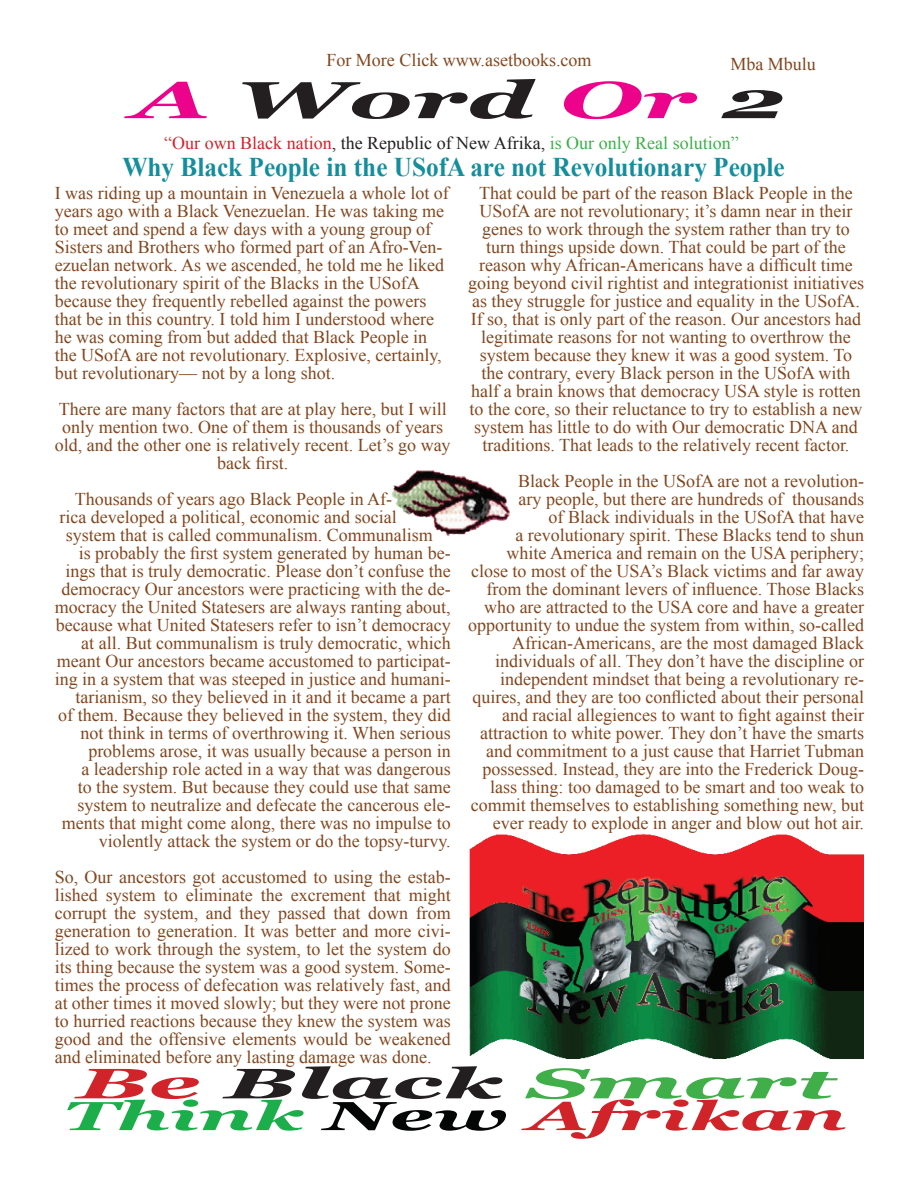
<style>
.page{position:relative;width:918px;height:1188px;background:#fff}
.page>*{position:absolute;margin:0;border:0;box-sizing:border-box;transform-origin:0 0}
.t1{font:italic 700 51.9px "Georgia";color:#231f20;scale:1.95 1}
.t2{font:italic 700 42.45px "Georgia";color:#231f20;scale:2.22 1}
.t3{font:italic 700 40.35px "Georgia";color:#d1232a;scale:1.96 1}
.t4{font:700 27px "Times New Roman";color:#148e9c;scale:.94 1}
.t5{font:18px/18px "Times New Roman";color:#82461d;text-align:center}
.t6{font:18px "Times New Roman";color:#231f20}
.s1{color:#ed028c}
.s2{color:#d1232a}
.s3{color:#40ae49}
.s4{color:#1cae4b}
.s5{color:#040606}
</style>
<div class="page">
<img style="left:391px;top:470px;width:119px;height:67px">
<img style="left:469px;top:834px;width:395px;height:225px">
<p class="t5" style="left:326px;top:51px;width:267px">For More Click www.asetbooks.com</p>
<h1 class="t1" style="left:133px;top:62px;width:336px"><span class="s1">A</span> Word <span class="s1">Or</span> 2</h1>
<p class="t5" style="left:730px;top:55px;width:87px">Mba Mbulu</p>
<p class="t6" style="left:164px;top:131px;width:576px"><span class="s2">“Our own Black nation</span>, the Republic of New Afrika, <span class="s3">is Our only Real solution”</span></p>
<h3 class="t4" style="left:122px;top:148px;width:706px">Why Black People in the USofA are not Revolutionary People</h3>
<p class="t5" style="left:55px;top:184px;width:396px;text-align:left">I was riding up a mountain in Venezuela a whole lot of years ago with a Black Venezuelan. He was taking me to meet and spend a few days with a young group of Sisters and Brothers who formed part of an Afro-Ven&shy;ezuelan network. As we ascended, he told me he liked the revolutionary spirit of the Blacks in the USofA because they frequently rebelled against the powers that be in this country. I told him I understood where he was coming from but added that Black People in the USofA are not revolutionary. Explosive, certainly, but revolutionary— not by a long shot.</p>
<p class="t5" style="left:55px;top:400px;width:397px">There are many factors that are at play here, but I will only mention two. One of them is thousands of years old, and the other one is relatively recent. Let’s go way back first.</p>
<p class="t5" style="left:75px;top:490px;width:319px">Thousands of years ago Black People in Af-</p>
<p class="t5" style="left:59px;top:508px;width:339px">rica developed a political, economic and social</p>
<p class="t5" style="left:66px;top:526px;width:369px">system that is called communalism. Communalism</p>
<p class="t5" style="left:79px;top:544px;width:373px">is probably the first system generated by human be-</p>
<p class="t5" style="left:66px;top:562px;width:387px">ings that is truly democratic. Please don’t confuse the</p>
<p class="t5" style="left:61px;top:580px;width:391px">democracy Our ancestors were practicing with the de-</p>
<p class="t5" style="left:55px;top:598px;width:397px">mocracy the United Statesers are always ranting about,</p>
<p class="t5" style="left:56px;top:616px;width:397px">because what United Statesers refer to isn’t democracy</p>
<p class="t5" style="left:81px;top:634px;width:371px">at all. But communalism is truly democratic, which</p>
<p class="t5" style="left:57px;top:652px;width:395px">meant Our ancestors became accustomed to participat-</p>
<p class="t5" style="left:55px;top:670px;width:397px">ing in a system that was steeped in justice and humani-</p>
<p class="t5" style="left:75px;top:688px;width:377px">tarianism, so they believed in it and it became a part</p>
<p class="t5" style="left:58px;top:706px;width:394px">of them. Because they believed in the system, they did</p>
<p class="t5" style="left:81px;top:724px;width:372px">not think in terms of overthrowing it. When serious</p>
<p class="t5" style="left:88px;top:742px;width:364px">problems arose, it was usually because a person in</p>
<p class="t5" style="left:81px;top:760px;width:371px">a leadership role acted in a way that was dangerous</p>
<p class="t5" style="left:78px;top:778px;width:374px">to the system. But because they could use that same</p>
<p class="t5" style="left:77px;top:796px;width:375px">system to neutralize and defecate the cancerous ele-</p>
<p class="t5" style="left:62px;top:814px;width:390px">ments that might come along, there was no impulse to</p>
<p class="t5" style="left:99px;top:832px;width:353px">violently attack the system or do the topsy-turvy.</p>
<p class="t5" style="left:55px;top:868px;width:398px;text-align:justify">So, Our ancestors got accustomed to using the estab&shy;lished system to eliminate the excrement that might corrupt the system, and they passed that down from generation to generation. It was better and more civi&shy;lized to work through the system, to let the system do its thing because the system was a good system. Some&shy;times the process of defecation was relatively fast, and at other times it moved slowly; but they were not prone to hurried reactions because they knew the system was good and the offensive elements would be weakened and eliminated before any lasting damage was done.</p>
<p class="t5" style="left:468px;top:184px;width:398px">That could be part of the reason Black People in the USofA are not revolutionary; it’s damn near in their genes to work through the system rather than try to turn things upside down. That could be part of the reason why African-Americans have a difficult time going beyond civil rightist and integrationist initiatives as they struggle for justice and equality in the USofA.<br>If so, that is only part of the reason. Our ancestors had legitimate reasons for not wanting to overthrow the system because they knew it was a good system. To the contrary, every Black person in the USofA with half a brain knows that democracy USA style is rotten to the core, so their reluctance to try to establish a new system has little to do with Our democratic DNA and traditions. That leads to the relatively recent factor.</p>
<p class="t5" style="left:468px;top:472px;width:398px;text-align:right">Black People in the USofA are not a revolution-<br>ary people, but there are hundreds of thousands<br>of Black individuals in the USofA that have<br>a revolutionary spirit. These Blacks tend to shun<br>white America and remain on the USA periphery; close to most of the USA’s Black victims and far away from the dominant levers of influence. Those Blacks who are attracted to the USA core and have a greater opportunity to undue the system from within, so-called African-Americans, are the most damaged Black individuals of all. They don’t have the discipline or independent mindset that being a revolutionary re&shy;quires, and they are too conflicted about their personal and racial allegiences to want to fight against their attraction to white power. They don’t have the smarts and commitment to a just cause that Harriet Tubman possessed. Instead, they are into the Frederick Doug&shy;lass thing: too damaged to be smart and too weak to commit themselves to establishing something new, but ever ready to explode in anger and blow out hot air.</p>
<h2 class="t2" style="left:77px;top:1052px;width:343px"><span class="s2">Be</span> Black <span class="s3">Smart</span></h2>
<h3 class="t3" style="left:62px;top:1086px;width:402px"><span class="s4">Think</span> <span class="s5">New</span> Afrikan</h3>
</div>
